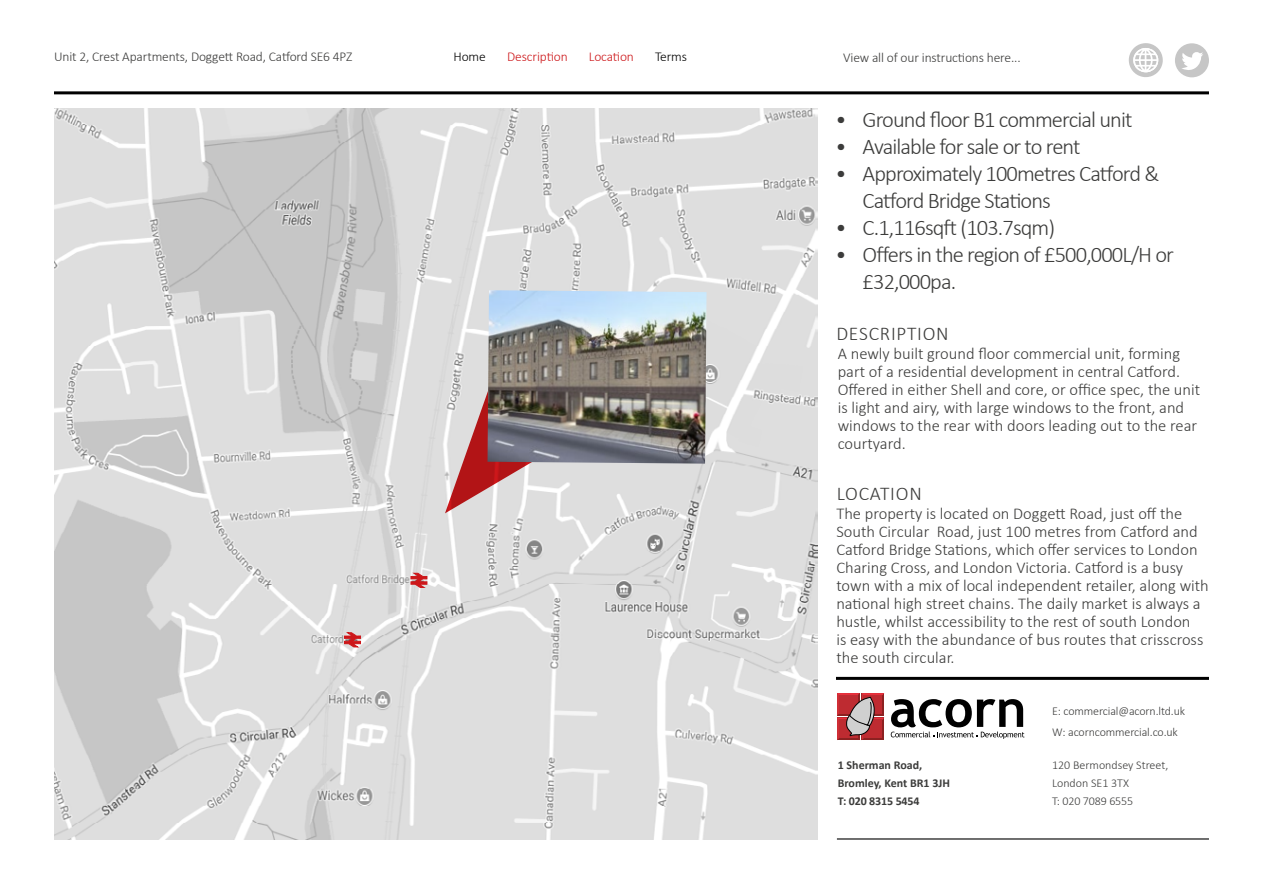
<style>
.page{position:relative;width:1263px;height:893px;background:#fff}
.page>*{position:absolute;margin:0;border:0;box-sizing:border-box;transform-origin:0 0}
.t1{font:300 22.5px/27px "Calibri";letter-spacing:-.04em;color:#3c3c3b}
.t2{font:300 19.5px "Calibri";letter-spacing:.04em;color:#3c3c3b}
.t3{font:300 16.5px/18px "Calibri";color:#3c3c3b}
.t4{font:300 13.5px "Calibri";letter-spacing:-.01em;color:#3c3c3b}
.t5{font:300 13.5px "Calibri";letter-spacing:-.01em;color:#cd171a}
.t6{font:300 13.5px "Calibri";letter-spacing:-.01em;color:#000}
.t7{font:300 12px/18px "Calibri";letter-spacing:-.01em;color:#3c3c3b}
.t8{font:700 12px/18px "Calibri";color:#3c3c3b}
</style>
<div class="page">
<hr style="left:54px;top:91px;width:1155px;height:3px;background:#000">
<hr style="left:836px;top:677px;width:373px;height:3px;background:#000">
<hr style="left:837px;top:838px;width:372px;height:1px;background:#000">
<svg style="left:1175px;top:43px;width:34px;height:34px"></svg>
<svg style="left:1129px;top:43px;width:34px;height:34px"></svg>
<svg style="left:891px;top:699px;width:133px;height:40px"></svg>
<svg style="left:837px;top:693px;width:47px;height:47px;background:#b4595c"></svg>
<img style="left:54px;top:108px;width:763px;height:731px">
<svg style="left:445px;top:347px;width:139px;height:166px;background:#d6b5b5"></svg>
<svg style="left:411px;top:573px;width:16px;height:15px"></svg>
<img style="left:487px;top:290px;width:219px;height:174px">
<svg style="left:344px;top:632px;width:17px;height:15px"></svg>
<p class="t4" style="left:54px;top:48px;width:300px">Unit 2, Crest Apartments, Doggett Road, Catford SE6 4PZ</p>
<p class="t6" style="left:453px;top:48px;width:34px">Home</p>
<p class="t5" style="left:507px;top:48px;width:62px">Description</p>
<p class="t5" style="left:589px;top:48px;width:47px">Location</p>
<p class="t6" style="left:655px;top:48px;width:33px">Terms</p>
<p class="t4" style="left:843px;top:49px;width:179px">View all of our instructions here...</p>
<h1 class="t1" style="left:836px;top:106px;width:298px">• Ground floor B1 commercial unit</h1>
<h1 class="t1" style="left:836px;top:133px;width:246px">• Available for sale or to rent</h1>
<h1 class="t1" style="left:863px;top:160px;width:298px;text-indent:-27px">• Approximately 100metres Catford &amp;<br>Catford Bridge Stations</h1>
<h1 class="t1" style="left:836px;top:214px;width:221px">• C.1,116sqft (103.7sqm)</h1>
<h1 class="t1" style="left:863px;top:241px;width:313px;text-indent:-27px">• Offers in the region of £500,000L/H or £32,000pa.</h1>
<p class="t2" style="left:836px;top:321px;width:114px">DESCRIPTION</p>
<p class="t3" style="left:838px;top:344px;width:364px">A newly built ground floor commercial unit, forming part of a residential development in central Catford.<br>Offered in either Shell and core, or office spec, the unit is light and airy, with large windows to the front, and windows to the rear with doors leading out to the rear courtyard.</p>
<p class="t2" style="left:837px;top:482px;width:87px">LOCATION</p>
<p class="t3" style="left:836px;top:505px;width:374px">The property is located on Doggett Road, just off the South Circular Road, just 100 metres from Catford and Catford Bridge Stations, which offer services to London Charing Cross, and London Victoria. Catford is a busy town with a mix of local independent retailer, along with national high street chains. The daily market is always a hustle, whilst accessibility to the rest of south London<br>is easy with the abundance of bus routes that crisscross the south circular.</p>
<p class="t8" style="left:838px;top:756px;width:114px">1 Sherman Road,<br>Bromley, Kent BR1 3JH<br>T: 020 8315 5454</p>
<p class="t7" style="left:1052px;top:702px;width:134px">E: commercial@acorn.ltd.uk</p>
<p class="t7" style="left:1052px;top:723px;width:127px">W: acorncommercial.co.uk</p>
<p class="t7" style="left:1052px;top:756px;width:118px">120 Bermondsey Street,<br>London SE1 3TX<br>T: 020 7089 6555</p>
</div>
